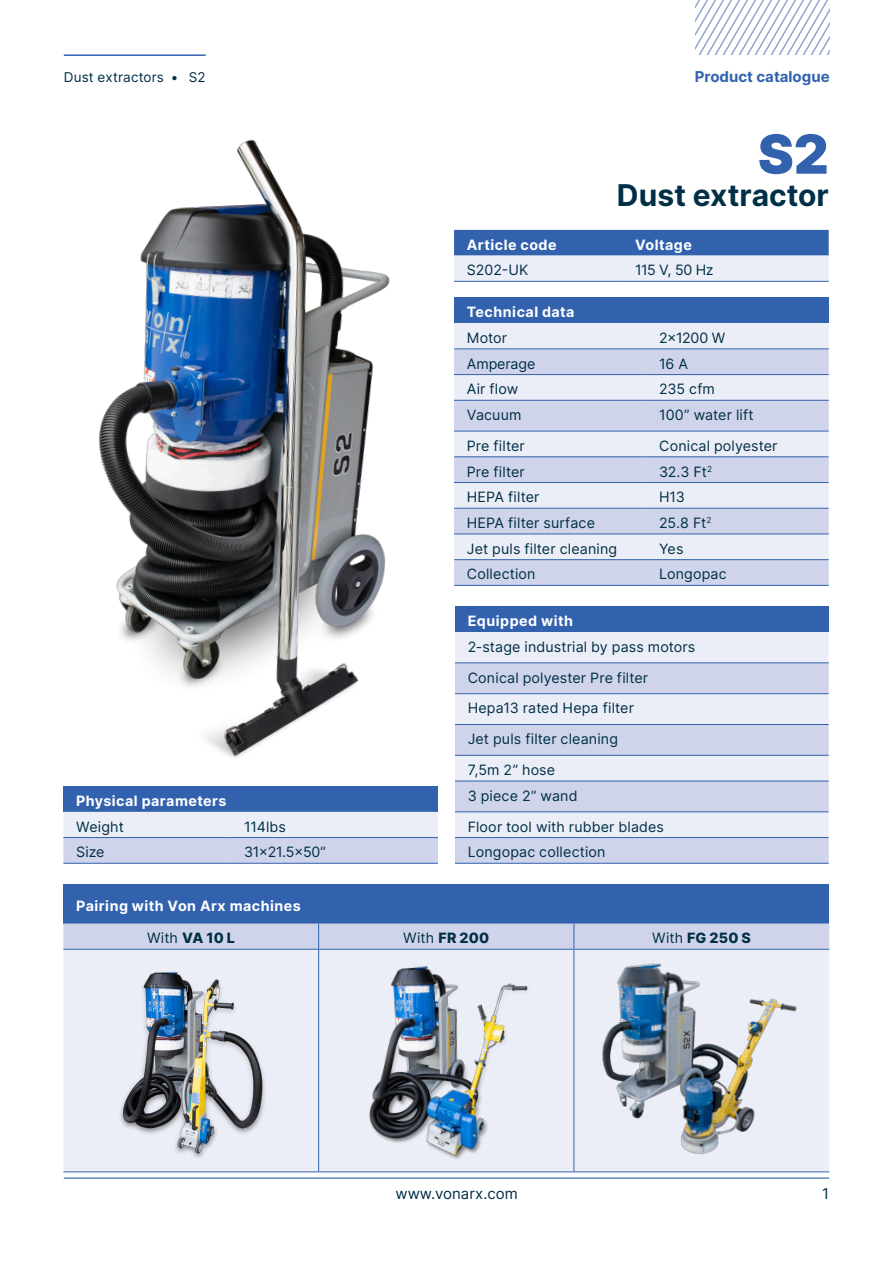
<style>
.page{position:relative;width:893px;height:1263px;background:#fff}
.page>*{position:absolute;margin:0;border:0;box-sizing:border-box;transform-origin:0 0}
.t1{font:54px "Inter";color:#3262ae}
.t2{font:700 30px "Inter";color:#002f46}
.t3{font:700 15px "Inter";color:#3163af}
.t4{font:15px "Inter";color:#002f46}
.Body{font:14.25px "Inter";letter-spacing:.01em;color:#002f46}
.Header-table{font:700 14.25px "Inter";letter-spacing:.035em;color:#fff}
.Body-2{font:800 14.25px "Inter";letter-spacing:.015em;color:#002f46}
.Body-3{font:14.25px "Inter";letter-spacing:-.03em;color:#002f46}
.Body-4{font:14.25px "Inter";letter-spacing:-.01em;color:#002f46}
.t5{font:13.5px "Inter";letter-spacing:.015em;color:#002f46}
.s1{font-weight:400}
</style>
<div class="page">
<hr style="left:64px;top:1177px;width:765px;height:1px;background:#3163af">
<hr style="left:64px;top:54px;width:142px;height:2px;background:#3262ae">
<svg style="left:695px;top:0;width:135px;height:54px"></svg>
<img style="left:98px;top:139px;width:292px;height:619px">
<div style="left:454px;top:297px;width:375px;height:26px;background:#3262ae"></div>
<div style="left:454px;top:323px;width:375px;height:26px;background:#eceef7"></div>
<svg style="left:454px;top:350px;width:375px;height:235px;background:#d9ddee"></svg>
<hr style="left:454px;top:349px;width:192px;height:1px;background:#3262ae">
<hr style="left:646px;top:349px;width:183px;height:1px;background:#3262ae">
<hr style="left:646px;top:508px;width:183px;height:1px;background:#3262ae">
<hr style="left:454px;top:457px;width:192px;height:1px;background:#3262ae">
<hr style="left:454px;top:508px;width:192px;height:1px;background:#3262ae">
<hr style="left:454px;top:374px;width:192px;height:1px;background:#3262ae">
<hr style="left:646px;top:374px;width:183px;height:1px;background:#3262ae">
<hr style="left:454px;top:482px;width:192px;height:1px;background:#3262ae">
<hr style="left:646px;top:482px;width:183px;height:1px;background:#3262ae">
<hr style="left:454px;top:534px;width:192px;height:1px;background:#3262ae">
<hr style="left:646px;top:534px;width:183px;height:1px;background:#3262ae">
<hr style="left:454px;top:559px;width:192px;height:1px;background:#3262ae">
<hr style="left:646px;top:559px;width:183px;height:1px;background:#3262ae">
<hr style="left:646px;top:457px;width:183px;height:1px;background:#3262ae">
<hr style="left:454px;top:400px;width:192px;height:1px;background:#3262ae">
<hr style="left:646px;top:400px;width:183px;height:1px;background:#3262ae">
<hr style="left:454px;top:431px;width:192px;height:1px;background:#3262ae">
<hr style="left:646px;top:431px;width:183px;height:1px;background:#3262ae">
<hr style="left:454px;top:585px;width:192px;height:1px;background:#3262ae">
<hr style="left:646px;top:585px;width:183px;height:1px;background:#3262ae">
<svg style="left:454px;top:230px;width:375px;height:51px;background:#8ea7d2"></svg>
<hr style="left:454px;top:281px;width:168px;height:1px;background:#3262ae">
<hr style="left:622px;top:281px;width:207px;height:1px;background:#3262ae">
<div style="left:63px;top:786px;width:375px;height:26px;background:#3262ae"></div>
<svg style="left:63px;top:812px;width:375px;height:51px;background:#dce0f0"></svg>
<hr style="left:63px;top:863px;width:169px;height:1px;background:#3262ae">
<hr style="left:232px;top:863px;width:206px;height:1px;background:#3262ae">
<hr style="left:63px;top:837px;width:169px;height:1px;background:#3262ae">
<hr style="left:232px;top:837px;width:206px;height:1px;background:#3262ae">
<div style="left:455px;top:606px;width:374px;height:26px;background:#3262ae"></div>
<div style="left:455px;top:632px;width:374px;height:31px;background:#eceef7"></div>
<svg style="left:455px;top:664px;width:374px;height:199px;background:#d9ddee"></svg>
<hr style="left:455px;top:663px;width:374px;height:1px;background:#3262ae">
<hr style="left:455px;top:693px;width:374px;height:1px;background:#3262ae">
<hr style="left:455px;top:724px;width:374px;height:1px;background:#3262ae">
<hr style="left:455px;top:755px;width:374px;height:1px;background:#3262ae">
<hr style="left:455px;top:781px;width:374px;height:1px;background:#3262ae">
<hr style="left:455px;top:811px;width:374px;height:1px;background:#3262ae">
<hr style="left:455px;top:837px;width:374px;height:1px;background:#3262ae">
<hr style="left:455px;top:863px;width:374px;height:1px;background:#3262ae">
<div style="left:63px;top:884px;width:766px;height:39px;background:#3262ae"></div>
<div style="left:63px;top:950px;width:766px;height:221px;background:#eceef7"></div>
<hr style="left:63px;top:949px;width:255px;height:1px;background:#3262ae">
<hr style="left:319px;top:949px;width:255px;height:1px;background:#3262ae">
<hr style="left:574px;top:949px;width:255px;height:1px;background:#3262ae">
<hr style="left:63px;top:1171px;width:256px;height:1px;background:#3262ae">
<hr style="left:319px;top:1171px;width:255px;height:1px;background:#3262ae">
<hr style="left:574px;top:1171px;width:255px;height:1px;background:#3262ae">
<svg style="left:63px;top:923px;width:766px;height:26px;background:#c9d0e8"></svg>
<hr style="left:318px;top:949px;width:1px;height:223px;background:#3262ae">
<hr style="left:574px;top:949px;width:1px;height:223px;background:#3262ae">
<img style="left:116px;top:955px;width:150px;height:202px">
<img style="left:361px;top:955px;width:171px;height:211px">
<img style="left:599px;top:962px;width:205px;height:197px">
<p class="t5" style="left:64px;top:68px;width:143px">Dust extractors • S2</p>
<p class="t3" style="left:695px;top:66px;width:136px">Product catalogue</p>
<h1 class="t1" style="left:758px;top:115px;width:72px">S2</h1>
<h3 class="t2" style="left:617px;top:172px;width:213px">Dust extractor</h3>
<p class="Header-table" style="left:467px;top:234px;width:91px">Article code</p>
<p class="Header-table" style="left:635px;top:234px;width:58px">Voltage</p>
<p class="Body" style="left:467px;top:260px;width:63px">S202-UK</p>
<p class="Body" style="left:635px;top:260px;width:80px">115 V, 50 Hz</p>
<p class="Header-table" style="left:76px;top:790px;width:152px">Physical parameters</p>
<p class="Body" style="left:76px;top:816px;width:49px">Weight</p>
<p class="Body" style="left:244px;top:816px;width:43px">114lbs</p>
<p class="Body" style="left:76px;top:842px;width:30px">Size</p>
<p class="Body-3" style="left:244px;top:842px;width:83px">31x21.5x50”</p>
<p class="Header-table" style="left:467px;top:301px;width:109px">Technical data</p>
<p class="Body" style="left:467px;top:327px;width:42px">Motor</p>
<p class="Body" style="left:659px;top:327px;width:68px">2x1200 W</p>
<p class="Body-4" style="left:467px;top:353px;width:70px">Amperage</p>
<p class="Body" style="left:659px;top:353px;width:31px">16 A</p>
<p class="Body" style="left:467px;top:379px;width:53px">Air flow</p>
<p class="Body" style="left:659px;top:379px;width:57px">235 cfm</p>
<p class="Body" style="left:467px;top:404px;width:56px">Vacuum</p>
<p class="Body" style="left:659px;top:404px;width:96px">100” water lift</p>
<p class="Body" style="left:467px;top:435px;width:59px">Pre filter</p>
<p class="Body" style="left:659px;top:435px;width:120px">Conical polyester</p>
<p class="Body" style="left:467px;top:461px;width:59px">Pre filter</p>
<p class="Body" style="left:659px;top:461px;width:54px">32.3 Ft<sup>2</sup></p>
<p class="Body" style="left:467px;top:487px;width:74px">HEPA filter</p>
<p class="Body" style="left:659px;top:487px;width:27px">H13</p>
<p class="Body" style="left:467px;top:512px;width:130px">HEPA filter surface</p>
<p class="Body" style="left:659px;top:512px;width:54px">25.8 Ft<sup>2</sup></p>
<p class="Body" style="left:467px;top:538px;width:152px">Jet puls filter cleaning</p>
<p class="Body" style="left:659px;top:538px;width:26px">Yes</p>
<p class="Body" style="left:467px;top:564px;width:70px">Collection</p>
<p class="Body" style="left:659px;top:564px;width:69px">Longopac</p>
<p class="Header-table" style="left:468px;top:610px;width:107px">Equipped with</p>
<p class="Body" style="left:468px;top:636px;width:229px">2-stage industrial by pass motors</p>
<p class="Body" style="left:468px;top:667px;width:182px">Conical polyester Pre filter</p>
<p class="Body" style="left:468px;top:698px;width:168px">Hepa13 rated Hepa filter</p>
<p class="Body" style="left:468px;top:729px;width:152px">Jet puls filter cleaning</p>
<p class="Body" style="left:468px;top:759px;width:89px">7,5m 2” hose</p>
<p class="Body" style="left:468px;top:785px;width:111px">3 piece 2” wand</p>
<p class="Body" style="left:468px;top:816px;width:198px">Floor tool with rubber blades</p>
<p class="Body" style="left:468px;top:842px;width:139px">Longopac collection</p>
<p class="Header-table" style="left:76px;top:895px;width:226px">Pairing with Von Arx machines</p>
<p class="Body-2" style="left:147px;top:927px;width:89px"><span class="s1">With</span> VA 10 L</p>
<p class="Body-2" style="left:403px;top:927px;width:88px"><span class="s1">With</span> FR 200</p>
<p class="Body-2" style="left:652px;top:927px;width:100px"><span class="s1">With</span> FG 250 S</p>
<p class="t4" style="left:396px;top:1182px;width:124px">www.vonarx.com</p>
<p class="t4" style="left:822px;top:1182px;width:8px">1</p>
</div>
